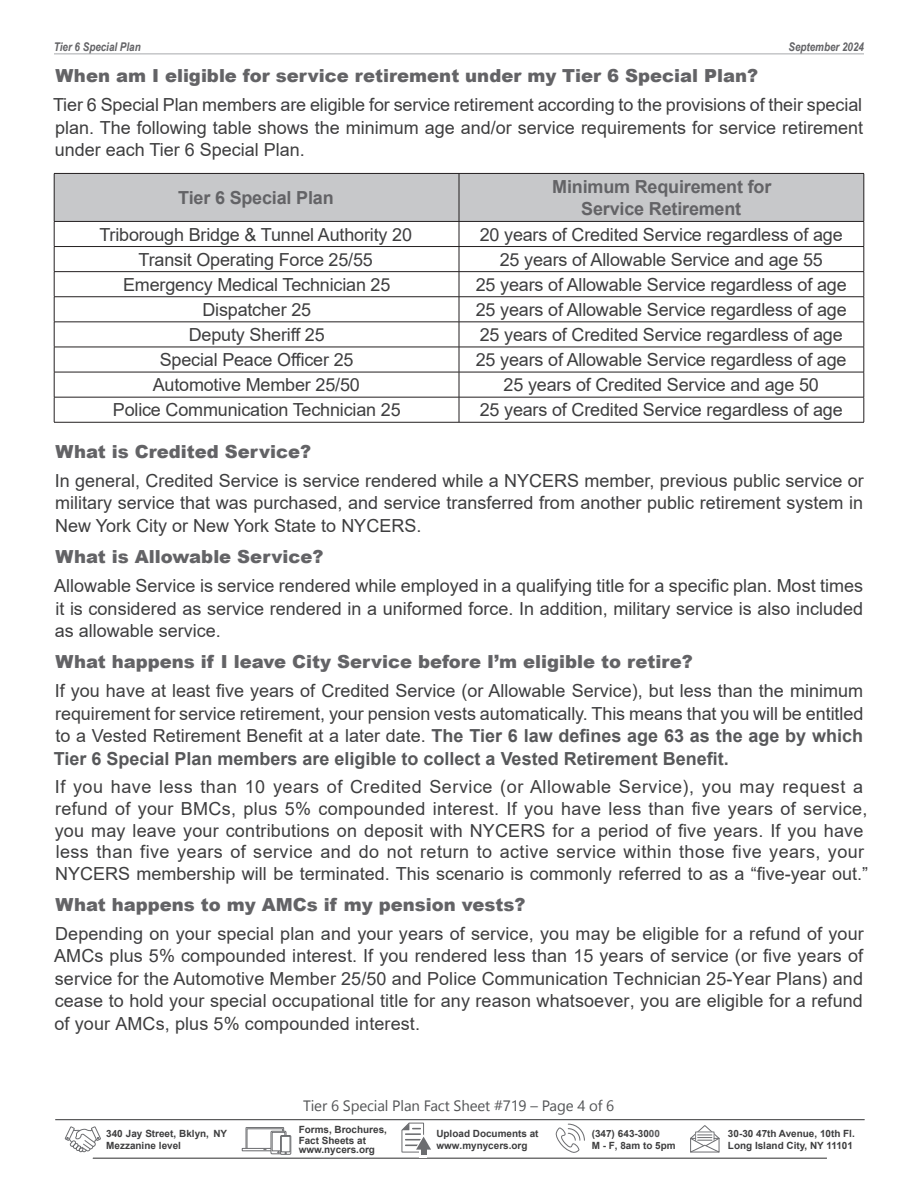
<style>
.page{position:relative;width:918px;height:1188px;background:#fff}
.page>*{position:absolute;margin:0;border:0;box-sizing:border-box;transform-origin:0 0}
.t1{font:18px/22.5px "Arial";color:#3e3e3f;text-align:justify}
.t2{font:18px/21.6px "Arial";letter-spacing:.02em;color:#3e3e3f}
.t3{font:900 18px "Arial";color:#636366}
.t4{font:700 18px/22.5px "Arial";letter-spacing:-.01em;color:#636366;text-align:center}
.t5{font:15px "Nirmala UI";letter-spacing:-.01em;color:#545557}
.t6{font:italic 700 12px "Arial Narrow";color:#636366}
.t7{font:700 9.9px/11.9px "Arial";color:#3e3e3f}
.s1{font-weight:700;color:#57585a}
.s2{color:#57585a}
</style>
<div class="page">
<svg style="left:65px;top:1126px;width:36px;height:27px"></svg>
<hr style="left:93px;top:1158px;width:734px;height:1px;background:#3e3e3f">
<hr style="left:55px;top:1119px;width:810px;height:1px;background:#3e3e3f">
<svg style="left:690px;top:1126px;width:30px;height:27px"></svg>
<svg style="left:401px;top:1123px;width:30px;height:32px"></svg>
<svg style="left:555px;top:1123px;width:30px;height:30px"></svg>
<div style="left:246px;top:1127px;width:38px;height:23px;border:1px solid #6c6d70"></div>
<div style="left:247px;top:1129px;width:36px;height:20px;border:1px solid #6c6d70"></div>
<div style="left:242px;top:1148px;width:46px;height:3px;border:1px solid #6c6d70"></div>
<div style="left:271px;top:1131px;width:15px;height:23px;border:1px solid #6c6d70"></div>
<div style="left:272px;top:1132px;width:13px;height:19px;background:#fff"></div>
<div style="left:272px;top:1132px;width:13px;height:19px;border:1px solid #6c6d70"></div>
<div style="left:280px;top:1135px;width:11px;height:20px;border:1px solid #6c6d70"></div>
<div style="left:281px;top:1136px;width:9px;height:16px;background:#fff"></div>
<div style="left:281px;top:1136px;width:9px;height:16px;border:1px solid #6c6d70"></div>
<hr style="left:54px;top:54px;width:810px;height:1px;background:#a8a9ad">
<svg style="left:54px;top:173px;width:811px;height:249px"></svg>
<hr style="left:54px;top:422px;width:405px;height:1px;background:#231f20">
<hr style="left:459px;top:422px;width:405px;height:1px;background:#231f20">
<hr style="left:54px;top:173px;width:405px;height:1px;background:#231f20">
<hr style="left:54px;top:174px;width:1px;height:47px;background:#231f20">
<hr style="left:459px;top:173px;width:405px;height:1px;background:#231f20">
<hr style="left:459px;top:174px;width:1px;height:47px;background:#231f20">
<hr style="left:864px;top:174px;width:1px;height:47px;background:#231f20">
<hr style="left:54px;top:221px;width:405px;height:1px;background:#231f20">
<hr style="left:459px;top:221px;width:405px;height:1px;background:#231f20">
<p class="t6" style="left:54px;top:37px;width:88px">Tier 6 Special Plan</p>
<p class="t6" style="left:789px;top:37px;width:77px">September 2024</p>
<p class="t3" style="left:55px;top:63px;width:704px">When am I eligible for service retirement under my Tier 6 Special Plan?</p>
<p class="t1" style="left:53px;top:94px;width:812px">Tier 6 Special Plan members are eligible for service retirement according to the provisions of their special plan. The following table shows the minimum age and/or service requirements for service retirement under each Tier 6 Special Plan.</p>
<p class="t4" style="left:178px;top:187px;width:157px">Tier 6 Special Plan</p>
<p class="t4" style="left:552px;top:175px;width:221px">Minimum Requirement for<br>Service Retirement</p>
<p class="t1" style="left:99px;top:223px;width:314px">Triborough Bridge &amp; Tunnel Authority 20</p>
<p class="t1" style="left:480px;top:223px;width:365px">20 years of Credited Service regardless of age</p>
<p class="t1" style="left:139px;top:248px;width:236px">Transit Operating Force 25/55</p>
<p class="t1" style="left:500px;top:248px;width:325px">25 years of Allowable Service and age 55</p>
<p class="t1" style="left:123px;top:273px;width:269px">Emergency Medical Technician 25</p>
<p class="t1" style="left:476px;top:273px;width:372px">25 years of Allowable Service regardless of age</p>
<p class="t1" style="left:202px;top:298px;width:110px">Dispatcher 25</p>
<p class="t1" style="left:476px;top:298px;width:372px">25 years of Allowable Service regardless of age</p>
<p class="t1" style="left:189px;top:323px;width:137px">Deputy Sheriff 25</p>
<p class="t1" style="left:480px;top:323px;width:365px">25 years of Credited Service regardless of age</p>
<p class="t1" style="left:160px;top:348px;width:195px">Special Peace Officer 25</p>
<p class="t1" style="left:476px;top:348px;width:372px">25 years of Allowable Service regardless of age</p>
<p class="t1" style="left:153px;top:374px;width:209px">Automotive Member 25/50</p>
<p class="t1" style="left:504px;top:374px;width:317px">25 years of Credited Service and age 50</p>
<p class="t1" style="left:113px;top:399px;width:289px">Police Communication Technician 25</p>
<p class="t1" style="left:480px;top:399px;width:365px">25 years of Credited Service regardless of age</p>
<p class="t3" style="left:55px;top:438px;width:257px">What is Credited Service?</p>
<p class="t1" style="left:55px;top:469px;width:811px">In general, Credited Service is service rendered while a NYCERS member, previous public service or military service that was purchased, and service transferred from another public retirement system in New York City or New York State to NYCERS.</p>
<p class="t3" style="left:55px;top:543px;width:269px">What is Allowable Service?</p>
<p class="t1" style="left:54px;top:575px;width:810px">Allowable Service is service rendered while employed in a qualifying title for a specific plan. Most times it is considered as service rendered in a uniformed force. In addition, military service is also included as allowable service.</p>
<p class="t3" style="left:55px;top:649px;width:639px">What happens if I leave City Service before I’m eligible to retire?</p>
<p class="t1" style="left:54px;top:680px;width:811px">If you have at least five years of Credited Service (or Allowable Service), but less than the minimum requirement for service retirement, your pension vests automatically. This means that you will be entitled to a Vested Retirement Benefit at a later date. <span class="s1">The Tier 6 law defines age 63 as the age by which Tier 6 Special Plan members are eligible to collect a Vested Retirement Benefit.</span></p>
<p class="t2" style="left:55px;top:776px;width:815px">If you have less than 10 years of Credited Service (or Allowable Service), you may request a refund of your BMCs, plus 5% compounded interest. If you have less than five years of service, you may leave your contributions on deposit with NYCERS for a period of five years. If you have less than five years of service and do not return to active service within those five years, your NYCERS membership will be terminated. This scenario is commonly referred to as a “five-year out.”</p>
<p class="t3" style="left:55px;top:891px;width:472px">What happens to my AMCs if my pension vests?</p>
<p class="t1" style="left:54px;top:922px;width:811px">Depending on your special plan and your years of service, you may be eligible for a refund of your AMCs plus 5% compounded interest. If you rendered less than 15 years of service (or five years of service for the Automotive Member 25/50 and Police Communication Technician 25-Year Plans) and cease to hold your special occupational title for any reason whatsoever, you are eligible for a refund of your AMCs, plus 5% compounded interest.</p>
<p class="t5" style="left:303px;top:1094px;width:313px">Tier 6 Special Plan Fact Sheet #719 – Page 4 of 6</p>
<p class="t7" style="left:299px;top:1125px;width:90px;line-height:10.6px">Forms, Brochures,<br>Fact Sheets at</p>
<p class="t7" style="left:106px;top:1128px;width:122px">340 Jay Street, Bklyn, NY<br>Mezzanine level</p>
<p class="t7" style="left:728px;top:1128px;width:128px">30-30 47th Avenue, 10th Fl.<br>Long Island City, NY 11101</p>
<p class="t7" style="left:436px;top:1128px;width:104px">Upload Documents at www.mynycers.org</p>
<p class="t7" style="left:592px;top:1128px;width:85px">(347) 643-30<span class="s2">00<br></span>M - F, 8am to 5pm</p>
<p class="t7" style="left:299px;top:1144px;width:78px">www.nycers.org</p>
</div>
